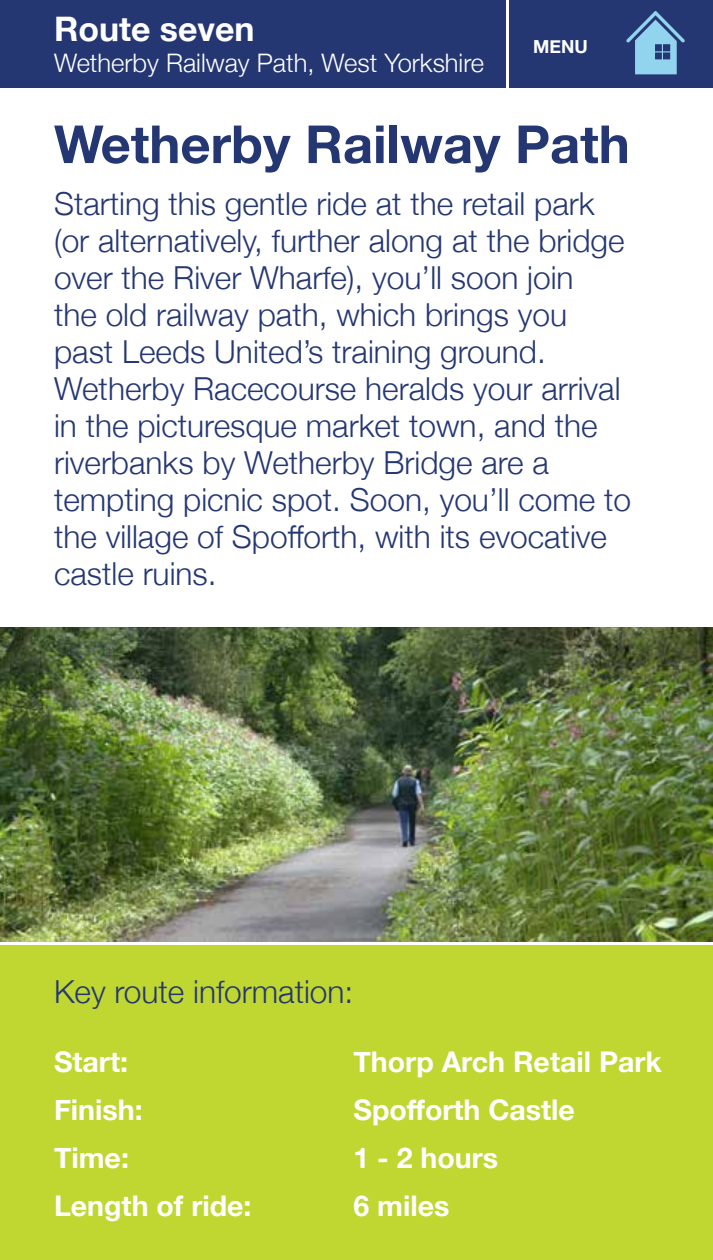
<style>
.page{position:relative;width:713px;height:1260px;background:#fff}
.page>*{position:absolute;margin:0;border:0;box-sizing:border-box;transform-origin:0 0}
.t1{font:700 52.5px "Helvetica Neue";color:#253773}
.t2{font:700 33.75px "Helvetica Neue";color:#fff}
.t3{font:300 31.65px/36.9px "Helvetica Neue";color:#253773}
.t4{font:700 28.5px/47.8px "Helvetica Neue";color:#fff}
.t5{font:300 25.5px "Helvetica Neue";color:#fff}
.t6{font:700 18px "Helvetica Neue";color:#fff}
</style>
<div class="page">
<div style="left:509px;top:0;width:203px;height:88px;background:#253773"></div>
<svg style="left:626px;top:12px;width:58px;height:62px"></svg>
<img style="left:0;top:627px;width:712px;height:314px">
<div style="left:0;top:0;width:505px;height:88px;background:#253773"></div>
<div style="left:0;top:945px;width:712px;height:315px;background:#c0d631"></div>
<p class="t2" style="left:54px;top:2px;width:202px">Route seven</p>
<p class="t5" style="left:54px;top:42px;width:431px">Wetherby Railway Path, West Yorkshire</p>
<p class="t6" style="left:533px;top:32px;width:56px">MENU</p>
<h1 class="t1" style="left:54px;top:103px;width:577px">Wetherby Railway Path</h1>
<p class="t3" style="left:54px;top:183px;width:578px">Starting this gentle ride at the retail park (or alternatively, further along at the bridge over the River Wharfe), you’ll soon join<br>the old railway path, which brings you past Leeds United’s training ground.<br>Wetherby Racecourse heralds your arrival in the picturesque market town, and the riverbanks by Wetherby Bridge are a tempting picnic spot. Soon, you’ll come to the village of Spofforth, with its evocative castle ruins.</p>
<p class="t3" style="left:54px;top:971px;width:301px">Key route information:</p>
<p class="t4" style="left:54px;top:1039px;width:199px">Start:<br>Finish:<br>Time:<br>Length of ride:</p>
<p class="t4" style="left:353px;top:1039px;width:310px">Thorp Arch Retail Park<br>Spofforth Castle<br>1 - 2 hours<br>6 miles</p>
</div>
